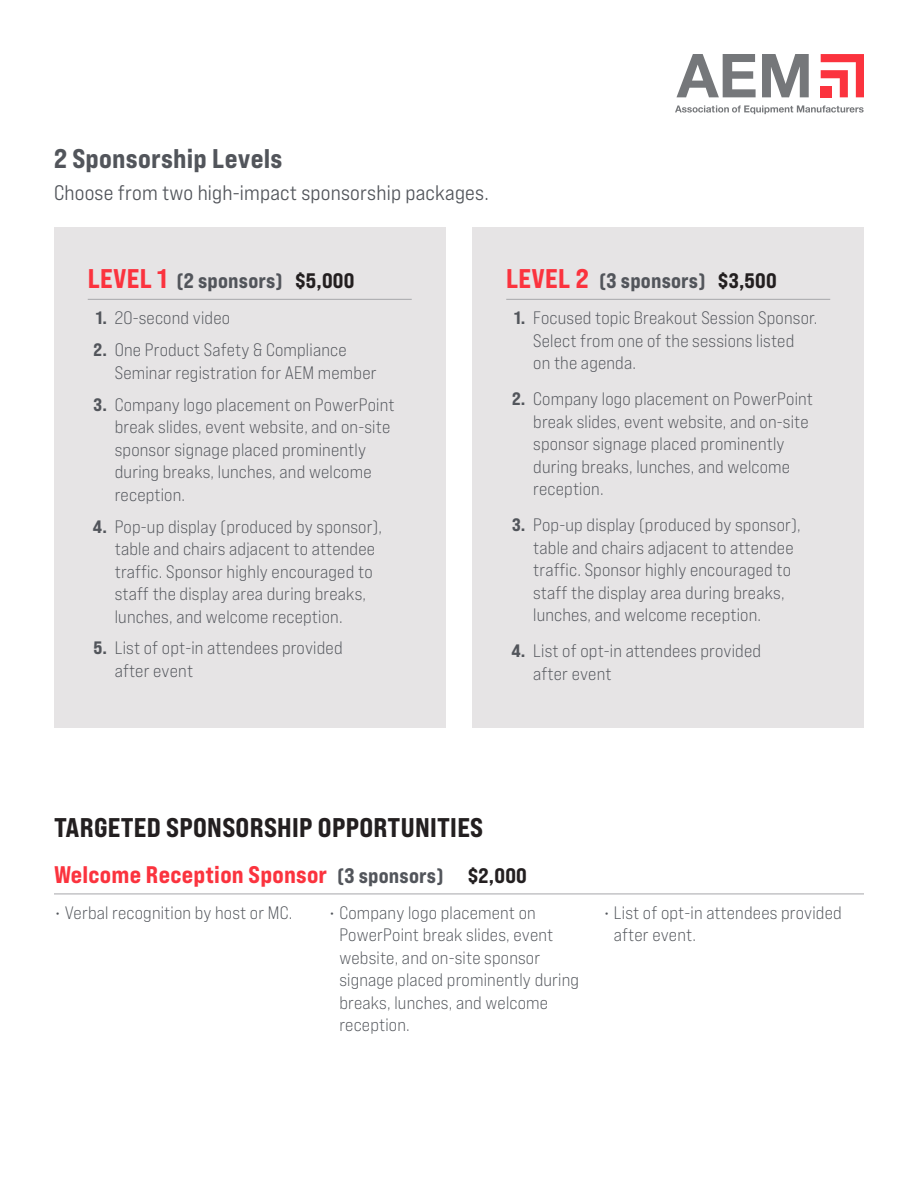
<style>
.page{position:relative;width:918px;height:1188px;background:#fff}
.page>*{position:absolute;margin:0;border:0;box-sizing:border-box;transform-origin:0 0}
.BP_Subheads{font:27px "Bebas Neue Pro Exp Eb";letter-spacing:.01em;color:#231f20}
.BP_Subheads-2{font:27px "Bebas Neue Pro Exp Eb";letter-spacing:.01em;color:#52555b}
.BP_Subheads-3{font:24px "Bebas Neue Pro Exp Eb";letter-spacing:.01em;color:#fb333e}
.BP_Subheads-4{font:21px "Bebas Neue Pro Exp Eb";letter-spacing:.01em;color:#52555b}
.t1{font:21px "Bebas Neue Pro Exp Md";letter-spacing:.01em;color:#52555b}
.Body_-_Bulleted{font:18px/22.5px "Bebas Neue Pro Exp Bk";letter-spacing:.01em;color:#52555b}
.s1{font-size:27px;color:#fb333e}
.s2{color:#231f20}
.s3{font-family:"Bebas Neue Pro Exp Eb"}
.s4{font-size:21px;color:#52555b}
.s5{font-size:21px;color:#231f20}
</style>
<div class="page">
<div style="left:472px;top:227px;width:392px;height:501px;background:#e6e4e5"></div>
<hr style="left:506px;top:299px;width:324px;height:1px;background:#a7a7aa">
<div style="left:54px;top:227px;width:392px;height:501px;background:#e6e4e5"></div>
<hr style="left:88px;top:299px;width:324px;height:1px;background:#a7a7aa">
<hr style="left:54px;top:894px;width:810px;height:1px;background:#a7a7aa">
<svg style="left:821px;top:54px;width:43px;height:43px"></svg>
<svg style="left:677px;top:54px;width:79px;height:43px"></svg>
<svg style="left:762px;top:54px;width:47px;height:43px"></svg>
<svg style="left:675px;top:105px;width:189px;height:9px"></svg>
<p class="BP_Subheads-2" style="left:54px;top:141px;width:230px">2 Sponsorship Levels</p>
<p class="t1" style="left:54px;top:180px;width:436px">Choose from two high-impact sponsorship packages.</p>
<p class="BP_Subheads-4" style="left:88px;top:268px;width:268px"><span class="s1">LEVEL 1</span> (2 sponsors) <span class="s2">$5,000</span></p>
<p class="Body_-_Bulleted" style="left:96px;top:306px;width:136px"><span class="s3">1.</span> 20-second video</p>
<p class="Body_-_Bulleted" style="left:115px;top:338px;width:263px;text-indent:-21px"><span class="s3">2.</span> One Product Safety &amp; Compliance<br>Seminar registration for AEM member</p>
<p class="Body_-_Bulleted" style="left:115px;top:393px;width:281px;text-indent:-21px"><span class="s3">3.</span> Company logo placement on PowerPoint break slides, event website, and on-site sponsor signage placed prominently during breaks, lunches, and welcome reception.</p>
<p class="Body_-_Bulleted" style="left:115px;top:515px;width:269px;text-indent:-22px"><span class="s3">4.</span> Pop-up display (produced by sponsor), table and chairs adjacent to attendee traffic. Sponsor highly encouraged to staff the display area during breaks, lunches, and welcome reception.</p>
<p class="Body_-_Bulleted" style="left:115px;top:637px;width:229px;text-indent:-21px"><span class="s3">5.</span> List of opt-in attendees provided after event</p>
<p class="BP_Subheads-4" style="left:506px;top:268px;width:272px"><span class="s1">LEVEL 2</span> (3 sponsors) <span class="s2">$3,500</span></p>
<p class="Body_-_Bulleted" style="left:533px;top:306px;width:286px;text-indent:-19px"><span class="s3">1.</span> Focused topic Breakout Session Sponsor.<br>Select from one of the sessions listed<br>on the agenda.</p>
<p class="Body_-_Bulleted" style="left:533px;top:387px;width:281px;text-indent:-21px"><span class="s3">2.</span> Company logo placement on PowerPoint break slides, event website, and on-site sponsor signage placed prominently during breaks, lunches, and welcome reception.</p>
<p class="Body_-_Bulleted" style="left:533px;top:513px;width:269px;text-indent:-21px"><span class="s3">3.</span> Pop-up display (produced by sponsor), table and chairs adjacent to attendee traffic. Sponsor highly encouraged to staff the display area during breaks, lunches, and welcome reception.</p>
<p class="Body_-_Bulleted" style="left:533px;top:639px;width:229px;text-indent:-22px"><span class="s3">4.</span> List of opt-in attendees provided after event</p>
<p class="BP_Subheads" style="left:54px;top:811px;width:431px">TARGETED SPONSORSHIP OPPORTUNITIES</p>
<p class="BP_Subheads-3" style="left:54px;top:859px;width:474px">Welcome Reception Sponsor <span class="s4">(3 sponsors)</span> <span class="s5">$2,000</span></p>
<p class="Body_-_Bulleted" style="left:54px;top:901px;width:240px">• Verbal recognition by host or MC.</p>
<p class="Body_-_Bulleted" style="left:339px;top:901px;width:241px;text-indent:-11px">• Company logo placement on<br>PowerPoint break slides, event website, and on-site sponsor signage placed prominently during breaks, lunches, and welcome reception.</p>
<p class="Body_-_Bulleted" style="left:614px;top:901px;width:229px;text-indent:-11px">• List of opt-in attendees provided after event.</p>
</div>
